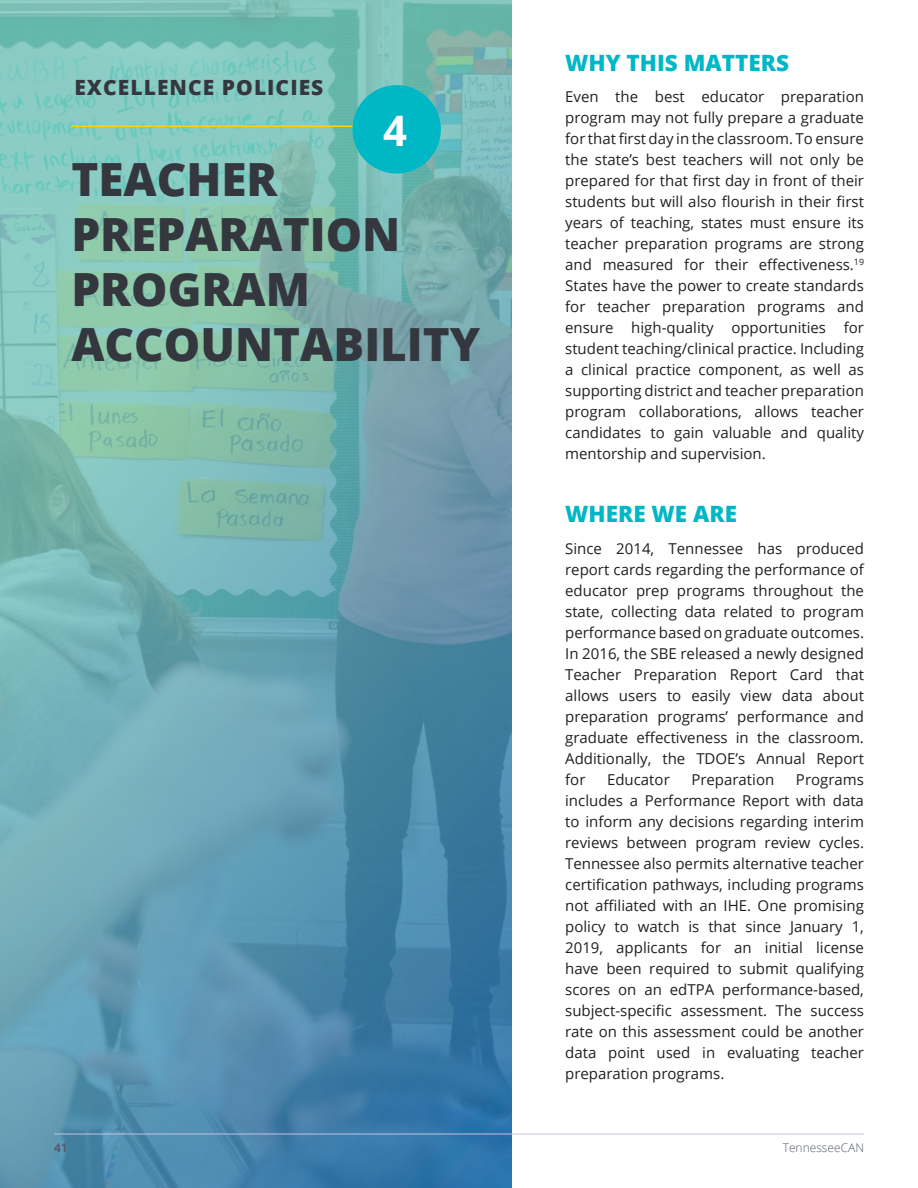
<style>
.page{position:relative;width:918px;height:1188px;background:#fff}
.page>*{position:absolute;margin:0;border:0;box-sizing:border-box;transform-origin:0 0}
.t1{font:800 45.75px/54.9px "Open Sans";color:#34373d}
.t2{font:700 42px "Open Sans";color:#fff}
.t3{font:800 22.5px "Open Sans";color:#00b7c5}
.t4{font:800 21px "Open Sans";letter-spacing:.05em;color:#34373d}
.t5{font:15px/21px "Open Sans";color:#231f20;text-align:justify}
.t6{font:300 12px "Open Sans";color:#585c70}
.t7{font:700 12px "Open Sans";color:#585c70}
</style>
<div class="page">
<img style="left:0;top:0;width:511px;height:1188px">
<hr style="left:71px;top:126px;width:340px;height:1px;background:#fed304">
<div style="left:352px;top:85px;width:89px;height:89px;background:#00b7c5;border-radius:50%"></div>
<hr style="left:54px;top:1134px;width:810px;height:1px;background:#c2c2e0">
<p class="t4" style="left:74px;top:72px;width:250px">EXCELLENCE POLICIES</p>
<p class="t2" style="left:383px;top:101px;width:25px">4</p>
<p class="t1" style="left:71px;top:149px;width:410px">TEACHER<br>PREPARATION<br>PROGRAM<br>ACCOUNTABILITY</p>
<p class="t3" style="left:565px;top:46px;width:225px">WHY THIS MATTERS</p>
<p class="t5" style="left:565px;top:86px;width:300px">Even the best educator preparation program may not fully prepare a graduate for that first day in the classroom. To ensure the state’s best teachers will not only be prepared for that first day in front of their students but will also flourish in their first years of teaching, states must ensure its teacher preparation programs are strong and measured for their effectiveness.<sup>19<br></sup>States have the power to create standards for teacher preparation programs and ensure high-quality opportunities for student teaching/clinical practice. Including a clinical practice component, as well as supporting district and teacher preparation program collaborations, allows teacher candidates to gain valuable and quality mentorship and supervision.</p>
<p class="t3" style="left:565px;top:497px;width:173px">WHERE WE ARE</p>
<p class="t5" style="left:565px;top:538px;width:300px">Since 2014, Tennessee has produced report cards regarding the performance of educator prep programs throughout the state, collecting data related to program performance based on graduate outcomes.<br>In 2016, the SBE released a newly designed Teacher Preparation Report Card that allows users to easily view data about preparation programs’ performance and graduate effectiveness in the classroom.<br>Additionally, the TDOE’s Annual Report for</p>
<p class="t5" style="left:607px;top:769px;width:64px">Educator</p>
<p class="t5" style="left:691px;top:769px;width:84px">Preparation</p>
<p class="t5" style="left:565px;top:769px;width:300px;text-indent:231px">Programs includes a Performance Report with data to inform any decisions regarding interim reviews between program review cycles.<br>Tennessee also permits alternative teacher certification pathways, including programs not affiliated with an IHE. One promising policy to watch is that since January 1, 2019, applicants for an initial license have been required to submit qualifying scores on an edTPA performance-based, subject-specific assessment. The success rate on this assessment could be another data point used in evaluating teacher preparation programs.</p>
<p class="t7" style="left:54px;top:1139px;width:15px">41</p>
<p class="t6" style="left:783px;top:1139px;width:83px">TennesseeCAN</p>
</div>
